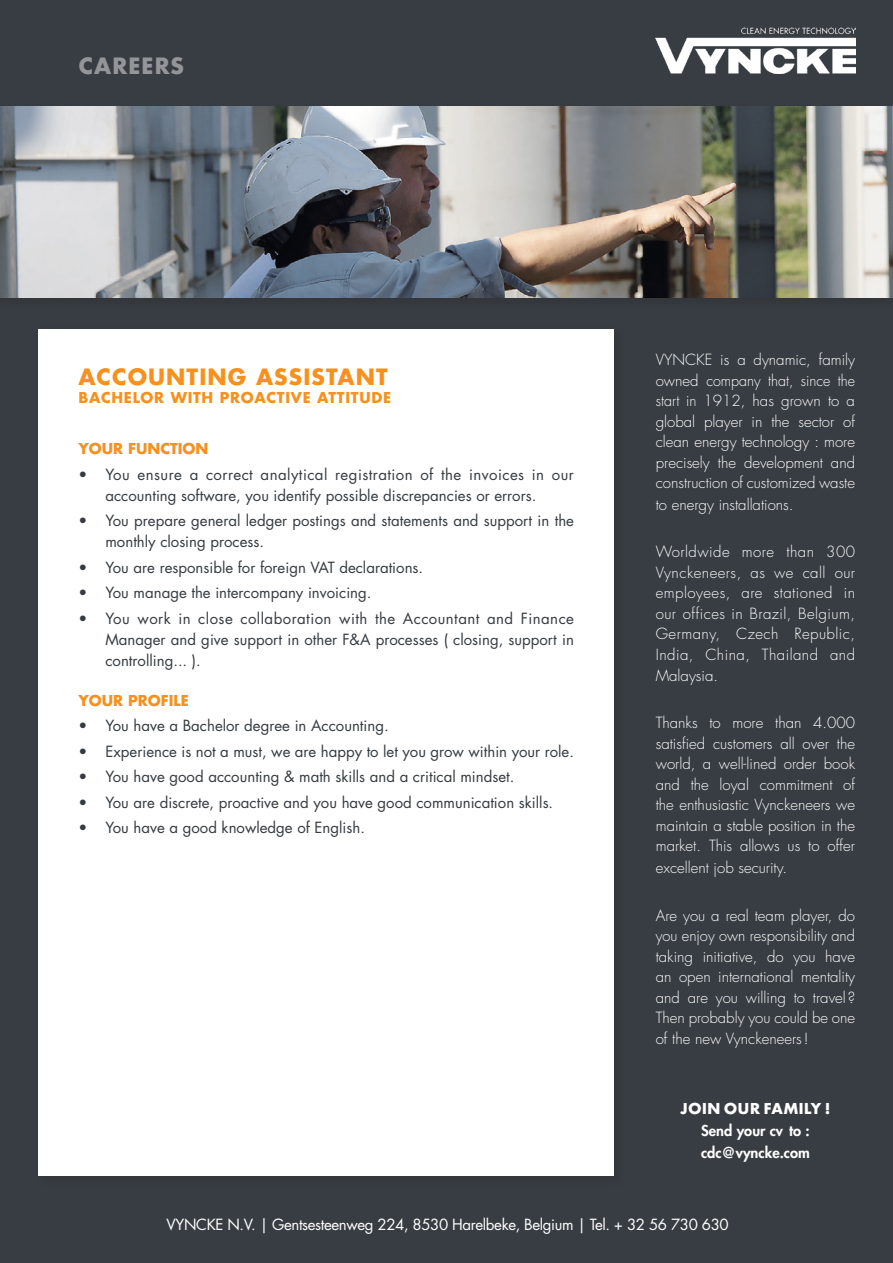
<style>
.page{position:relative;width:893px;height:1263px;background:#383d43}
.page>*{position:absolute;margin:0;border:0;box-sizing:border-box;transform-origin:0 0}
.t1{font:700 21.9px "Futura Std";letter-spacing:.05em;color:#f6911e}
.t2{font:700 21.9px "Futura Std";letter-spacing:.05em;color:#939598}
.t3{font:300 15px/20.5px "Futura Std";color:#fff;text-align:justify}
.t4{font:15px/21px "Futura Std";color:#353b40}
.t5{font:15px "Futura Std";letter-spacing:-.025em;color:#fff}
.t6{font:800 14.7px/21.9px "Futura Std";color:#fff}
.t7{font:700 14.7px "Futura Std";color:#f6911e}
.t8{font:700 14.7px "Futura Std";letter-spacing:.05em;color:#fff}
.t9{font:700 14.55px "Futura Std";letter-spacing:.05em;color:#f6911e}
</style>
<div class="page">
<div style="left:0;top:103px;width:893px;height:207px;background:#231f20;opacity:.25"></div>
<img style="left:0;top:107px;width:893px;height:191px">
<img style="left:656px;top:28px;width:199px;height:46px">
<div style="left:38px;top:329px;width:576px;height:847px;background:#fff"></div>
<h1 class="t2" style="left:79px;top:51px;width:107px">CAREERS</h1>
<h1 class="t1" style="left:78px;top:363px;width:311px">ACCOUNTING ASSISTANT</h1>
<p class="t9" style="left:78px;top:388px;width:314px">BACHELOR WITH PROACTIVE ATTITUDE</p>
<p class="t7" style="left:78px;top:439px;width:132px">YOUR FUNCTION</p>
<p class="t4" style="left:105px;top:464px;width:470px;text-indent:-27px">• You ensure a correct analytical registration of the invoices in our accounting software, you identify possible discrepancies or errors.</p>
<p class="t4" style="left:105px;top:510px;width:470px;text-indent:-27px">• You prepare general ledger postings and statements and support in the monthly closing process.</p>
<p class="t4" style="left:78px;top:557px;width:346px">• You are responsible for foreign VAT declarations.</p>
<p class="t4" style="left:78px;top:582px;width:295px">• You manage the intercompany invoicing.</p>
<p class="t4" style="left:105px;top:608px;width:470px;text-align:justify;text-indent:-27px">• You work in close collaboration with the Accountant and Finance Manager and give support in other F&amp;A processes ( closing, support in controlling... ).</p>
<p class="t7" style="left:78px;top:690px;width:112px">YOUR PROFILE</p>
<p class="t4" style="left:78px;top:715px;width:312px">• You have a Bachelor degree in Accounting.</p>
<p class="t4" style="left:78px;top:741px;width:497px">• Experience is not a must, we are happy to let you grow within your role.</p>
<p class="t4" style="left:78px;top:766px;width:437px">• You have good accounting &amp; math skills and a critical mindset.</p>
<p class="t4" style="left:78px;top:792px;width:476px">• You are discrete, proactive and you have good communication skills.</p>
<p class="t4" style="left:78px;top:817px;width:288px">• You have a good knowledge of English.</p>
<p class="t3" style="left:656px;top:350px;width:201px">VYNCKE is a dynamic, family owned company that, since the start in 1912, has grown to a global player in the sector of clean energy technology : more precisely the development and construction of customized waste</p>
<p class="t3" style="left:656px;top:495px;width:139px">to energy installations.</p>
<p class="t3" style="left:656px;top:542px;width:201px">Worldwide more than 300<br>Vynckeneers, as we call our employees, are stationed in our offices in Brazil, Belgium, Germany, Czech Republic, India, China, Thailand and</p>
<p class="t3" style="left:656px;top:666px;width:64px">Malaysia.</p>
<p class="t3" style="left:656px;top:713px;width:201px">Thanks to more than 4.000 satisfied customers all over the world, a well-lined order book and the loyal commitment of the enthusiastic Vynckeneers we maintain a stable position in the market. This allows us to offer</p>
<p class="t3" style="left:656px;top:858px;width:133px">excellent job security.</p>
<p class="t3" style="left:656px;top:905px;width:201px">Are you a real team player, do you enjoy own responsibility and taking initiative, do you have an open international mentality and are you willing to travel ?<br>Then probably you could be one of the new Vynckeneers!</p>
<p class="t8" style="left:681px;top:1099px;width:151px">JOIN OUR FAMILY !</p>
<p class="t6" style="left:701px;top:1120px;width:110px">Send your cv to : cdc@vyncke.com</p>
<p class="t5" style="left:167px;top:1215px;width:564px">VYNCKE N.V. | Gentsesteenweg 224, 8530 Harelbeke, Belgium | Tel. + 32 56 730 630</p>
</div>
